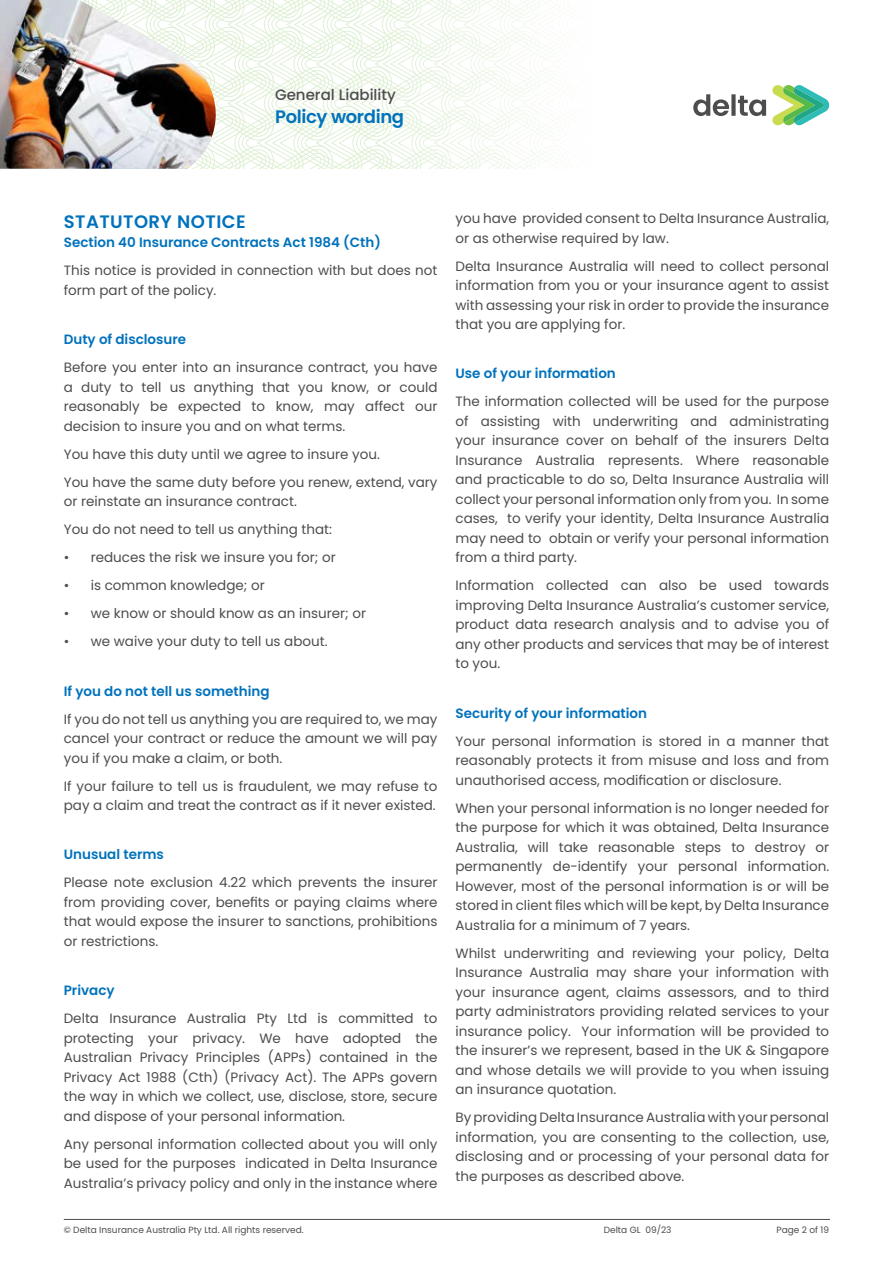
<style>
.page{position:relative;width:893px;height:1263px;background:#fff}
.page>*{position:absolute;margin:0;border:0;box-sizing:border-box;transform-origin:0 0}
.t1{font:600 18px "Poppins";letter-spacing:.025em;color:#0072bc}
.t2{font:600 18px "Poppins";letter-spacing:-.02em;color:#0072bc}
.t3{font:500 15px "Poppins";color:#4d4d4f}
.t4{font:13.5px/19.5px "Poppins";color:#4d4d4f;text-align:justify}
.t5{font:600 13.5px "Poppins";color:#0072bc}
.t6{font:9px "Poppins";color:#4d4d4f}
</style>
<div class="page">
<hr style="left:64px;top:1219px;width:766px;height:1px;background:#4d4d4f">
<svg style="left:693px;top:94px;width:73px;height:22px"></svg>
<svg style="left:772px;top:85px;width:58px;height:40px"></svg>
<svg style="left:227px;top:0;width:324px;height:169px"></svg>
<svg style="left:217px;top:0;width:10px;height:169px"></svg>
<img style="left:0;top:0;width:217px;height:169px">
<p class="t3" style="left:275px;top:86px;width:122px">General Liability</p>
<h1 class="t2" style="left:275px;top:106px;width:131px">Policy wording</h1>
<h1 class="t1" style="left:64px;top:211px;width:183px">STATUTORY NOTICE</h1>
<p class="t5" style="left:64px;top:235px;width:319px">Section 40 Insurance Contracts Act 1984 (Cth)</p>
<p class="t4" style="left:64px;top:261px;width:375px">This notice is provided in connection with but does not form part of the policy.</p>
<p class="t5" style="left:64px;top:332px;width:124px">Duty of disclosure</p>
<p class="t4" style="left:64px;top:358px;width:375px">Before you enter into an insurance contract, you have a duty to tell us anything that you know, or could reasonably be expected to know, may affect our decision to insure you and on what terms.</p>
<p class="t4" style="left:64px;top:440px;width:375px;line-height:28px">You have this duty until we agree to insure you.<br>You have the same duty before you renew, extend, vary</p>
<p class="t4" style="left:64px;top:488px;width:270px;line-height:28px">or reinstate an insurance contract.<br>You do not need to tell us anything that:</p>
<p class="t4" style="left:64px;top:548px;width:274px">• reduces the risk we insure you for; or</p>
<p class="t4" style="left:64px;top:576px;width:202px">• is common knowledge; or</p>
<p class="t4" style="left:64px;top:604px;width:304px">• we know or should know as an insurer; or</p>
<p class="t4" style="left:64px;top:632px;width:265px">• we waive your duty to tell us about.</p>
<p class="t5" style="left:64px;top:683px;width:207px">If you do not tell us something</p>
<p class="t4" style="left:64px;top:709px;width:375px">If you do not tell us anything you are required to, we may cancel your contract or reduce the amount we will pay you if you make a claim, or both.</p>
<p class="t4" style="left:64px;top:776px;width:375px">If your failure to tell us is fraudulent, we may refuse to pay a claim and treat the contract as if it never existed.</p>
<p class="t5" style="left:64px;top:847px;width:102px">Unusual terms</p>
<p class="t4" style="left:64px;top:873px;width:375px">Please note exclusion 4.22 which prevents the insurer from providing cover, benefits or paying claims where that would expose the insurer to sanctions, prohibitions or restrictions.</p>
<p class="t5" style="left:64px;top:982px;width:52px">Privacy</p>
<p class="t4" style="left:64px;top:1009px;width:375px">Delta Insurance Australia Pty Ltd is committed to protecting your privacy. We have adopted the Australian Privacy Principles (APPs) contained in the Privacy Act 1988 (Cth) (Privacy Act). The APPs govern the way in which we collect, use, disclose, store, secure and dispose of your personal information.</p>
<p class="t4" style="left:64px;top:1134px;width:375px">Any personal information collected about you will only be used for the purposes indicated in Delta Insurance Australia’s privacy policy and only in the instance where</p>
<p class="t4" style="left:455px;top:209px;width:375px">you have provided consent to Delta Insurance Australia, or as otherwise required by law.</p>
<p class="t4" style="left:455px;top:256px;width:375px">Delta Insurance Australia will need to collect personal information from you or your insurance agent to assist with assessing your risk in order to provide the insurance that you are applying for.</p>
<p class="t5" style="left:455px;top:366px;width:162px">Use of your information</p>
<p class="t4" style="left:455px;top:392px;width:375px">The information collected will be used for the purpose of assisting with underwriting and administrating your insurance cover on behalf of the insurers Delta Insurance Australia represents. Where reasonable and practicable to do so, Delta Insurance Australia will collect your personal information only from you. In some cases, to verify your identity, Delta Insurance Australia may need to obtain or verify your personal information from a third party.</p>
<p class="t4" style="left:455px;top:576px;width:375px">Information collected can also be used towards improving Delta Insurance Australia’s customer service, product data research analysis and to advise you of any other products and services that may be of interest to you.</p>
<p class="t5" style="left:455px;top:705px;width:193px">Security of your information</p>
<p class="t4" style="left:455px;top:731px;width:375px">Your personal information is stored in a manner that reasonably protects it from misuse and loss and from unauthorised access, modification or disclosure.</p>
<p class="t4" style="left:455px;top:798px;width:375px">When your personal information is no longer needed for the purpose for which it was obtained, Delta Insurance Australia, will take reasonable steps to destroy or permanently de-identify your personal information.<br>However, most of the personal information is or will be stored in client files which will be kept, by Delta Insurance Australia for a minimum of 7 years.</p>
<p class="t4" style="left:455px;top:943px;width:375px">Whilst underwriting and reviewing your policy, Delta Insurance Australia may share your information with your insurance agent, claims assessors, and to third party administrators providing related services to your insurance policy. Your information will be provided to the insurer’s we represent, based in the UK &amp; Singapore and whose details we will provide to you when issuing an insurance quotation.</p>
<p class="t4" style="left:455px;top:1107px;width:375px">By providing Delta Insurance Australia with your personal information, you are consenting to the collection, use, disclosing and or processing of your personal data for the purposes as described above.</p>
<p class="t6" style="left:64px;top:1224px;width:242px">© Delta Insurance Australia Pty Ltd. All rights reserved.</p>
<p class="t6" style="left:604px;top:1224px;width:69px">Delta GL 09/23</p>
<p class="t6" style="left:777px;top:1224px;width:54px">Page 2 of 19</p>
</div>
